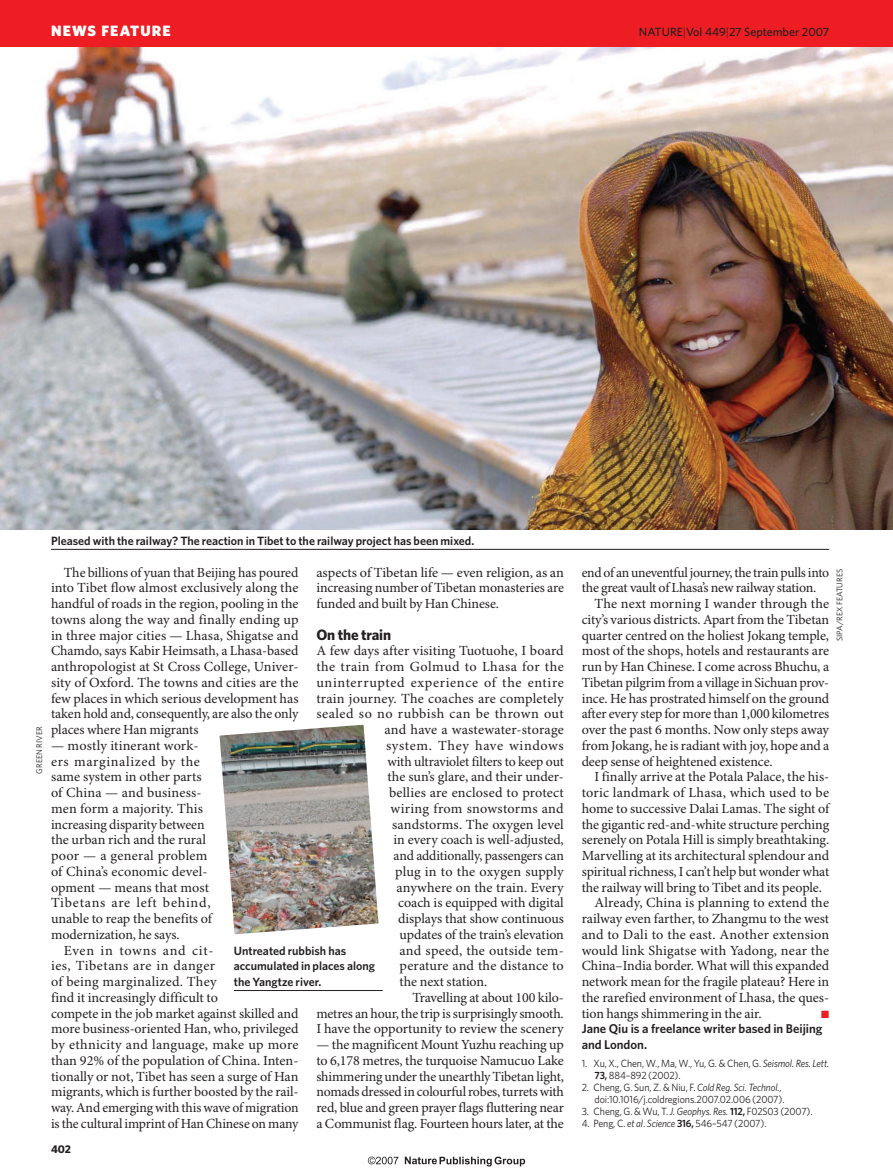
<style>
.page{position:relative;width:893px;height:1174px;background:#fff}
.page>*{position:absolute;margin:0;border:0;box-sizing:border-box;transform-origin:0 0}
.t1{font:900 15px "Whitney";letter-spacing:.075em;color:#fff}
.t2{font:700 15px "Whitney";letter-spacing:-.005em;color:#231f20}
.t3{font:13.95px/15.8px "Minion Pro";letter-spacing:-.005em;color:#231f20;text-align:justify}
.t4{font:13.95px "Minion Pro";letter-spacing:.015em;color:#231f20}
.t5{font:13.95px "Minion Pro";letter-spacing:.045em;color:#231f20}
.t6{font:13.95px "Minion Pro";letter-spacing:.035em;color:#231f20}
.t7{font:13.95px "Minion Pro";letter-spacing:.03em;color:#231f20}
.t8{font:600 12.75px/15.8px "Whitney";color:#231f20}
.t9{font:600 12px/15.8px "Whitney";color:#231f20}
.t10{font:500 12px "Whitney";color:#231f20}
.t11{font:700 11.25px "Whitney";color:#231f20}
.t12{font:10.5px/12px "Whitney";letter-spacing:-.01em;color:#231f20;scale:.95 1}
.t13{font:10.5px "Zapf Dingbats";color:#ee1d23}
.t14{font:8.25px "Whitney";color:#231f20}
.s1{font-weight:300}
.s2{font-style:italic}
.s3{font-weight:600}
</style>
<div class="page">
<img style="left:0;top:47px;width:893px;height:482px">
<hr style="left:51px;top:549px;width:778px;height:1px;background:#231f20">
<img style="left:219px;top:724px;width:160px;height:211px">
<hr style="left:234px;top:990px;width:149px;height:1px;background:#231f20">
<div style="left:0;top:0;width:893px;height:47px;background:#ee1d23"></div>
<svg style="left:405px;top:1156px;width:120px;height:10px"></svg>
<svg style="left:368px;top:1156px;width:30px;height:8px"></svg>
<p class="t1" style="left:51px;top:25px;width:121px">NEWS FEATURE</p>
<p class="t10" style="left:639px;top:27px;width:192px">NATURE<span class="s1">|</span>Vol 449<span class="s1">|</span>27 September 2007</p>
<p class="t14" style="left:36px;top:773px;width:49px;rotate:-90deg">GREEN RIVER</p>
<p class="t9" style="left:51px;top:534px;width:425px">Pleased with the railway? The reaction in Tibet to the railway project has been mixed.</p>
<p class="t3" style="left:51px;top:565px;width:249px;text-indent:13px">The billions of yuan that Beijing has poured into Tibet flow almost exclusively along the handful of roads in the region, pooling in the towns along the way and finally ending up in three major cities — Lhasa, Shigatse and Chamdo, says Kabir Heimsath, a Lhasa-based anthropologist at St Cross College, Univer&shy;sity of Oxford. The towns and cities are the few places in which serious development has taken hold and, consequently, are also the only places where Han migrants</p>
<p class="t3" style="left:51px;top:738px;width:163px;text-align:left">— mostly itinerant work&shy;ers marginalized by the same system in other parts of China — and business&shy;men form a majority. This increasing disparity between the urban rich and the rural poor — a general problem of China’s economic devel&shy;opment — means that most<br>Tibetans are left behind, unable to reap the benefits of modernization, he says.</p>
<p class="t3" style="left:51px;top:943px;width:249px;text-align:left;text-indent:13px">Even in towns and cit-<br>ies, Tibetans are in danger<br>of being marginalized. They<br>find it increasingly difficult to<br>compete in the job market against skilled and more business-oriented Han, who, privileged by ethnicity and language, make up more than 92% of the population of China. Inten&shy;tionally or not, Tibet has seen a surge of Han migrants, which is further boosted by the rail&shy;way. And emerging with this wave of migration is the cultural imprint of Han Chinese on many</p>
<p class="t3" style="left:316px;top:565px;width:249px">aspects of Tibetan life — even religion, as an increasing number of Tibetan monasteries are funded and built by Han Chinese.</p>
<p class="t2" style="left:316px;top:628px;width:76px">On the train</p>
<p class="t3" style="left:316px;top:644px;width:249px">A few days after visiting Tuotuohe, I board</p>
<p class="t6" style="left:316px;top:661px;width:249px">the train from Golmud to Lhasa for the</p>
<p class="t5" style="left:316px;top:677px;width:249px">uninterrupted experience of the entire</p>
<p class="t4" style="left:316px;top:692px;width:249px">train journey. The coaches are completely</p>
<p class="t7" style="left:316px;top:708px;width:249px">sealed so no rubbish can be thrown out</p>
<p class="t4" style="left:385px;top:724px;width:181px">and have a wastewater-storage</p>
<p class="t5" style="left:386px;top:740px;width:179px">system. They have windows</p>
<p class="t3" style="left:388px;top:754px;width:178px">with ultraviolet filters to keep out</p>
<p class="t3" style="left:388px;top:770px;width:178px">the sun’s glare, and their under-</p>
<p class="t4" style="left:389px;top:787px;width:176px">bellies are enclosed to protect</p>
<p class="t3" style="left:391px;top:801px;width:175px">wiring from snowstorms and</p>
<p class="t3" style="left:392px;top:817px;width:173px">sandstorms. The oxygen level</p>
<p class="t3" style="left:394px;top:833px;width:172px">in every coach is well-adjusted,</p>
<p class="t3" style="left:394px;top:849px;width:172px">and additionally, passengers can</p>
<p class="t3" style="left:395px;top:864px;width:170px">plug in to the oxygen supply</p>
<p class="t3" style="left:397px;top:880px;width:169px">anywhere on the train. Every</p>
<p class="t3" style="left:398px;top:896px;width:167px">coach is equipped with digital</p>
<p class="t3" style="left:398px;top:912px;width:167px">displays that show continuous</p>
<p class="t3" style="left:400px;top:927px;width:166px">updates of the train’s elevation</p>
<p class="t4" style="left:400px;top:944px;width:166px">and speed, the outside tem-</p>
<p class="t3" style="left:400px;top:959px;width:166px">perature and the distance to</p>
<p class="t3" style="left:400px;top:975px;width:89px">the next station.</p>
<p class="t3" style="left:412px;top:990px;width:153px">Travelling at about 100 kilo-</p>
<p class="t3" style="left:316px;top:1006px;width:249px">metres an hour, the trip is surprisingly smooth.</p>
<p class="t3" style="left:316px;top:1022px;width:249px">I have the opportunity to review the scenery</p>
<p class="t3" style="left:316px;top:1038px;width:249px">— the magnificent Mount Yuzhu reaching up to 6,178 metres, the turquoise Namucuo Lake shimmering under the unearthly Tibetan light, nomads dressed in colourful robes, turrets with red, blue and green prayer flags fluttering near a Communist flag. Fourteen hours later, at the</p>
<p class="t9" style="left:234px;top:943px;width:143px">Untreated rubbish has accumulated in places along the Yangtze river.</p>
<p class="t11" style="left:51px;top:1144px;width:22px">402</p>
<p class="t3" style="left:582px;top:565px;width:249px">end of an uneventful journey, the train pulls into</p>
<p class="t3" style="left:582px;top:581px;width:236px">the great vault of Lhasa’s new railway station.</p>
<p class="t3" style="left:594px;top:597px;width:236px">The next morning I wander through the</p>
<p class="t3" style="left:582px;top:612px;width:249px">city’s various districts. Apart from the Tibetan</p>
<p class="t3" style="left:582px;top:628px;width:249px">quarter centred on the holiest Jokang temple,</p>
<p class="t3" style="left:582px;top:644px;width:249px">most of the shops, hotels and restaurants are</p>
<p class="t3" style="left:582px;top:660px;width:249px">run by Han Chinese. I come across Bhuchu, a</p>
<p class="t3" style="left:582px;top:675px;width:249px">Tibetan pilgrim from a village in Sichuan prov-</p>
<p class="t3" style="left:582px;top:691px;width:249px">ince. He has prostrated himself on the ground</p>
<p class="t3" style="left:582px;top:707px;width:249px">after every step for more than 1,000 kilometres</p>
<p class="t3" style="left:582px;top:723px;width:249px">over the past 6 months. Now only steps away</p>
<p class="t3" style="left:582px;top:738px;width:249px">from Jokang, he is radiant with joy, hope and a</p>
<p class="t3" style="left:582px;top:754px;width:192px">deep sense of heightened existence.</p>
<p class="t3" style="left:594px;top:770px;width:236px">I finally arrive at the Potala Palace, the his-</p>
<p class="t4" style="left:582px;top:787px;width:249px">toric landmark of Lhasa, which used to be</p>
<p class="t3" style="left:582px;top:801px;width:249px">home to successive Dalai Lamas. The sight of</p>
<p class="t3" style="left:582px;top:817px;width:249px">the gigantic red-and-white structure perching</p>
<p class="t3" style="left:582px;top:833px;width:249px">serenely on Potala Hill is simply breathtaking.</p>
<p class="t3" style="left:582px;top:849px;width:249px">Marvelling at its architectural splendour and</p>
<p class="t3" style="left:582px;top:864px;width:249px">spiritual richness, I can’t help but wonder what</p>
<p class="t3" style="left:582px;top:880px;width:242px">the railway will bring to Tibet and its people.</p>
<p class="t3" style="left:594px;top:896px;width:236px">Already, China is planning to extend the</p>
<p class="t3" style="left:582px;top:912px;width:249px">railway even farther, to Zhangmu to the west</p>
<p class="t4" style="left:582px;top:929px;width:249px">and to Dali to the east. Another extension</p>
<p class="t4" style="left:582px;top:944px;width:249px">would link Shigatse with Yadong, near the</p>
<p class="t3" style="left:582px;top:959px;width:249px">China–India border. What will this expanded</p>
<p class="t3" style="left:582px;top:975px;width:249px">network mean for the fragile plateau? Here in</p>
<p class="t3" style="left:582px;top:990px;width:249px">the rarefied environment of Lhasa, the ques-</p>
<p class="t3" style="left:582px;top:1006px;width:181px">tion hangs shimmering in the air.</p>
<p class="t13" style="left:821px;top:1009px;width:9px">■</p>
<p class="t8" style="left:582px;top:1022px;width:242px">Jane Qiu is a freelance writer based in Beijing and London.</p>
<p class="t12" style="left:594px;top:1058px;width:249px;text-indent:-13px">1. Xu, X., Chen, W., Ma, W., Yu, G. &amp; Chen, G. <span class="s2">Seismol. Res. Lett.<br></span><span class="s3">73,</span> 884–892 (2002).</p>
<p class="t12" style="left:582px;top:1082px;width:215px;text-align:right">2. Cheng, G. Sun, Z. &amp; Niu, F. <span class="s2">Cold Reg. Sci. Technol.</span>, doi:10.1016/j.coldregions.2007.02.006 (2007).</p>
<p class="t12" style="left:582px;top:1106px;width:245px">3. Cheng, G. &amp; Wu, T. <span class="s2">J. Geophys. Res.</span> <span class="s3">112,</span> F02S03 (2007).</p>
<p class="t12" style="left:582px;top:1118px;width:196px">4. Peng, C. <span class="s2">et al</span>. <span class="s2">Science</span> <span class="s3">316,</span> 546–547 (2007).</p>
<p class="t14" style="left:837px;top:641px;width:74px;rotate:-90deg">SIPA/REX FEATURES</p>
</div>
